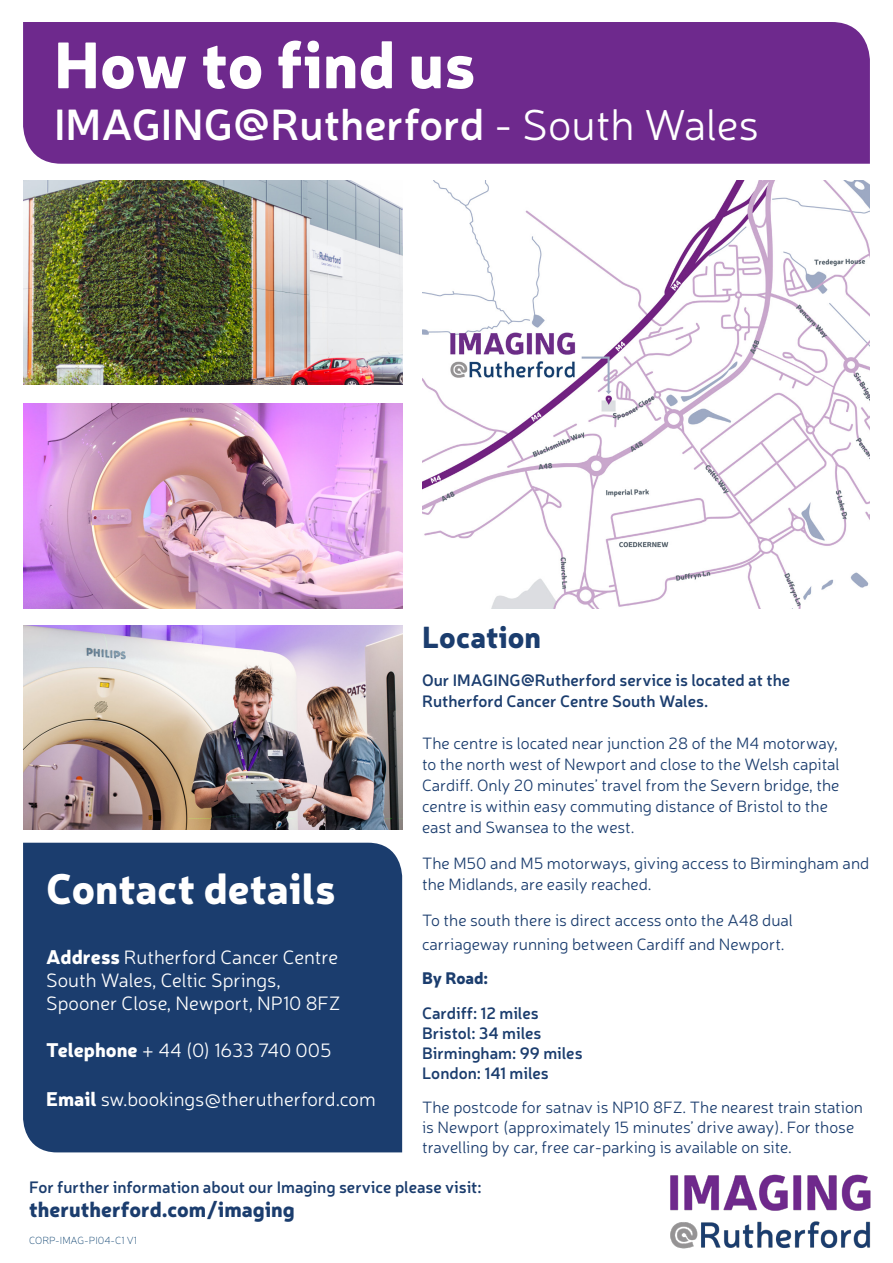
<style>
.page{position:relative;width:893px;height:1263px;background:#fff}
.page>*{position:absolute;margin:0;border:0;box-sizing:border-box;transform-origin:0 0}
.t1{font:900 64.5px "Neris";color:#fff}
.t2{font:600 43.5px "Neris";color:#fff}
.t3{font:900 42px "Neris";color:#fff}
.t4{font:900 30px "Neris";color:#1b3d6e}
.t5{font:900 21px "Neris";color:#1b3d6e}
.t6{font:300 19.5px/23.4px "Neris";color:#fff}
.t7{font:300 16.5px/21px "Neris";color:#1b3d6e}
.t8{font:600 16.5px "Neris";color:#1b3d6e}
.t9{font:900 16.5px "Neris";letter-spacing:-.005em;color:#1b3d6e}
.t10{font:100 10.5px "Neris";color:#0c416f}
.s1{font-weight:300}
.s2{font-weight:900}
</style>
<div class="page">
<img style="left:422px;top:181px;width:448px;height:427px">
<div style="left:23px;top:22px;width:847px;height:142px;background:#6e298d"></div>
<img style="left:23px;top:181px;width:379px;height:204px">
<div style="left:23px;top:843px;width:379px;height:309px;background:#1b3d6e"></div>
<img style="left:23px;top:625px;width:379px;height:204px">
<img style="left:23px;top:404px;width:379px;height:204px">
<img style="left:670px;top:1174px;width:201px;height:75px">
<p class="t1" style="left:54px;top:17px;width:423px">How to find us</p>
<p class="t2" style="left:54px;top:95px;width:706px">IMAGING@Rutherford <span class="s1">- South Wales</span></p>
<p class="t3" style="left:46px;top:858px;width:291px">Contact details</p>
<p class="t6" style="left:46px;top:944px;width:293px"><span class="s2">Address</span> Rutherford Cancer Centre<br>South Wales, Celtic Springs,</p>
<p class="t6" style="left:46px;top:991px;width:296px">Spooner Close, Newport, NP10 8FZ</p>
<p class="t6" style="left:46px;top:1038px;width:287px"><span class="s2">Telephone</span> + 44 (0) 1633 740 005</p>
<p class="t6" style="left:46px;top:1087px;width:331px"><span class="s2">Email</span> sw.bookings@therutherford.com</p>
<p class="t4" style="left:422px;top:615px;width:121px">Location</p>
<p class="t8" style="left:422px;top:668px;width:370px">Our IMAGING@Rutherford service is located at the</p>
<p class="t8" style="left:422px;top:689px;width:288px">Rutherford Cancer Centre South Wales.</p>
<p class="t7" style="left:422px;top:732px;width:417px">The centre is located near junction 28 of the M4 motorway,</p>
<p class="t7" style="left:422px;top:753px;width:419px">to the north west of Newport and close to the Welsh capital</p>
<p class="t7" style="left:422px;top:774px;width:419px">Cardiff. Only 20 minutes’ travel from the Severn bridge, the centre is within easy commuting distance of Bristol to the</p>
<p class="t7" style="left:422px;top:816px;width:214px">east and Swansea to the west.</p>
<p class="t7" style="left:422px;top:852px;width:449px">The M50 and M5 motorways, giving access to Birmingham and the Midlands, are easily reached.</p>
<p class="t7" style="left:422px;top:909px;width:373px">To the south there is direct access onto the A48 dual</p>
<p class="t7" style="left:422px;top:933px;width:364px">carriageway running between Cardiff and Newport.</p>
<p class="t9" style="left:422px;top:966px;width:68px">By Road:</p>
<p class="t8" style="left:422px;top:1002px;width:118px">Cardiff: 12 miles</p>
<p class="t8" style="left:422px;top:1022px;width:121px">Bristol: 34 miles</p>
<p class="t8" style="left:422px;top:1042px;width:162px">Birmingham: 99 miles</p>
<p class="t8" style="left:422px;top:1061px;width:128px">London: 141 miles</p>
<p class="t7" style="left:422px;top:1097px;width:443px;line-height:19.8px">The postcode for satnav is NP10 8FZ. The nearest train station is Newport (approximately 15 minutes’ drive away). For those travelling by car, free car-parking is available on site.</p>
<p class="t8" style="left:29px;top:1176px;width:454px">For further information about our Imaging service please visit:</p>
<p class="t5" style="left:29px;top:1194px;width:267px">therutherford.com/imaging</p>
<p class="t10" style="left:29px;top:1234px;width:109px">CORP-IMAG-PI04-C1 V1</p>
</div>
